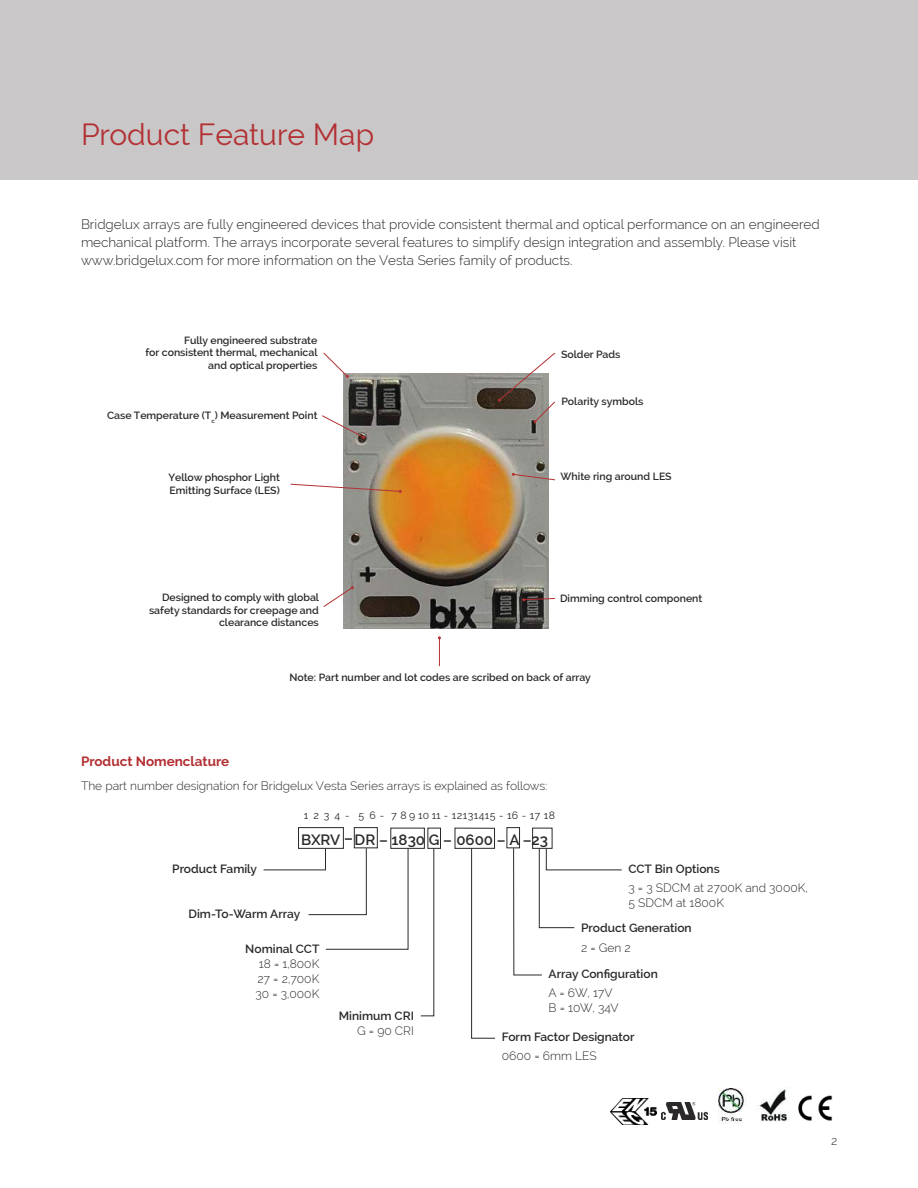
<style>
.page{position:relative;width:918px;height:1188px;background:#fff}
.page>*{position:absolute;margin:0;border:0;box-sizing:border-box;transform-origin:0 0}
.t1{font:30px "Raleway";color:#b33033}
.t2{font:600 15px "Raleway";color:#2b2829}
.t3{font:300 13.5px/18px "Raleway";color:#2b2829}
.t4{font:700 13.5px "Raleway";color:#b33033}
.t5{font:300 12px/15px "Raleway";color:#2b2829}
.t6{font:600 12px "Raleway";color:#2b2829}
.t7{font:600 10.5px/12.8px "Raleway";color:#2b2829;text-align:right}
.t8{font:10.5px "Raleway";letter-spacing:.04em;color:#2b2829}
</style>
<div class="page">
<div style="left:0;top:0;width:918px;height:180px;background:#c9c7c8"></div>
<img style="left:343px;top:373px;width:206px;height:256px">
<svg style="left:323px;top:352px;width:26px;height:26px"></svg>
<svg style="left:290px;top:483px;width:112px;height:10px"></svg>
<svg style="left:323px;top:586px;width:31px;height:22px"></svg>
<svg style="left:438px;top:636px;width:3px;height:30px"></svg>
<svg style="left:512px;top:473px;width:44px;height:8px"></svg>
<svg style="left:322px;top:415px;width:43px;height:24px"></svg>
<svg style="left:522px;top:598px;width:34px;height:3px"></svg>
<svg style="left:498px;top:352px;width:57px;height:71px"></svg>
<svg style="left:420px;top:848px;width:15px;height:169px"></svg>
<svg style="left:471px;top:849px;width:24px;height:190px"></svg>
<div style="left:298px;top:827px;width:46px;height:22px;border:1px solid #2b2829"></div>
<div style="left:390px;top:828px;width:35px;height:21px;border:1px solid #2b2829"></div>
<div style="left:532px;top:828px;width:20px;height:21px;border:1px solid #2b2829"></div>
<div style="left:455px;top:828px;width:40px;height:21px;border:1px solid #2b2829"></div>
<div style="left:428px;top:828px;width:13px;height:21px;border:1px solid #2b2829"></div>
<div style="left:507px;top:827px;width:13px;height:21px;border:1px solid #2b2829"></div>
<div style="left:354px;top:827px;width:24px;height:21px;border:1px solid #2b2829"></div>
<svg style="left:263px;top:847px;width:146px;height:103px"></svg>
<svg style="left:345px;top:838px;width:7px;height:2px"></svg>
<svg style="left:513px;top:847px;width:109px;height:129px"></svg>
<img style="left:756px;top:1089px;width:33px;height:33px">
<img style="left:719px;top:1089px;width:26px;height:35px">
<img style="left:662px;top:1102px;width:46px;height:18px">
<img style="left:798px;top:1095px;width:35px;height:26px">
<img style="left:611px;top:1099px;width:45px;height:25px">
<h1 class="t1" style="left:81px;top:123px;width:295px">Product Feature Map</h1>
<p class="t3" style="left:81px;top:216px;width:740px">Bridgelux arrays are fully engineered devices that provide consistent thermal and optical performance on an engineered mechanical platform. The arrays incorporate several features to simplify design integration and assembly. Please visit www.bridgelux.com for more information on the Vesta Series family of products.</p>
<p class="t7" style="left:146px;top:334px;width:174px">Fully engineered substrate<br>for consistent thermal, mechanical and optical properties</p>
<p class="t7" style="left:107px;top:410px;width:212px">Case Temperature (T<sub>c</sub>) Measurement Point</p>
<p class="t7" style="left:168px;top:472px;width:113px;text-align:left">Yellow phosphor Light<br>Emitting Surface (LES)</p>
<p class="t7" style="left:561px;top:349px;width:61px">Solder Pads</p>
<p class="t7" style="left:562px;top:396px;width:83px">Polarity symbols</p>
<p class="t7" style="left:561px;top:470px;width:113px">White ring around LES</p>
<p class="t7" style="left:149px;top:592px;width:172px">Designed to comply with global safety standards for creepage and clearance distances</p>
<p class="t7" style="left:560px;top:593px;width:144px">Dimming control component</p>
<p class="t7" style="left:289px;top:672px;width:303px">Note: Part number and lot codes are scribed on back of array</p>
<p class="t4" style="left:81px;top:756px;width:150px">Product Nomenclature</p>
<p class="t5" style="left:81px;top:780px;width:468px">The part number designation for Bridgelux Vesta Series arrays is explained as follows:</p>
<p class="t8" style="left:304px;top:812px;width:253px">1 2 3 4 - 5 6 - 7 8 9 10 11 - 12131415 - 16 - 17 18</p>
<h2 class="t2" style="left:301px;top:834px;width:249px">BXRV DR – 1830 G – 0600 – A – 23</h2>
<p class="t6" style="left:172px;top:864px;width:86px">Product Family</p>
<p class="t6" style="left:628px;top:864px;width:93px">CCT Bin Options</p>
<p class="t5" style="left:628px;top:882px;width:181px">3 = 3 SDCM at 2700K and 3000K,<br>5 SDCM at 1800K</p>
<p class="t6" style="left:189px;top:909px;width:113px">Dim-To-Warm Array</p>
<p class="t6" style="left:245px;top:944px;width:76px">Nominal CCT</p>
<p class="t5" style="left:255px;top:958px;width:65px;text-align:justify">18 = 1,800K 27 = 2,700K 30 = 3,000K</p>
<p class="t6" style="left:339px;top:1011px;width:77px">Minimum CRI</p>
<p class="t5" style="left:357px;top:1024px;width:58px">G = 90 CRI</p>
<p class="t6" style="left:581px;top:923px;width:112px">Product Generation</p>
<p class="t5" style="left:581px;top:941px;width:51px">2 = Gen 2</p>
<p class="t6" style="left:549px;top:966px;width:111px">Array Con昀椀guration</p>
<p class="t5" style="left:549px;top:987px;width:72px">A = 6W, 17V<br>B = 10W, 34V</p>
<p class="t6" style="left:502px;top:1032px;width:134px">Form Factor Designator</p>
<p class="t5" style="left:502px;top:1050px;width:96px">0600 = 6mm LES</p>
<p class="t5" style="left:831px;top:1135px;width:8px">2</p>
</div>
